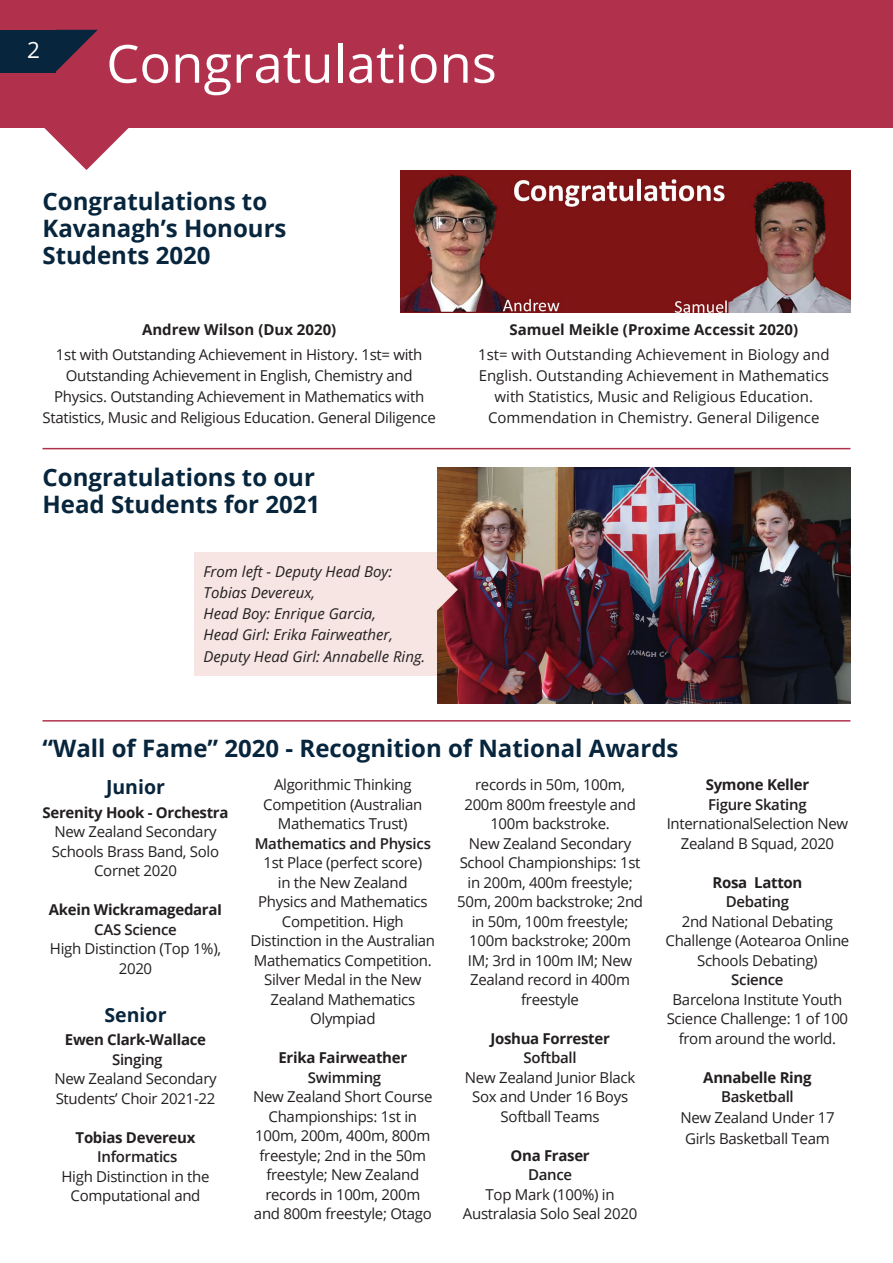
<style>
.page{position:relative;width:893px;height:1263px;background:#fff}
.page>*{position:absolute;margin:0;border:0;box-sizing:border-box;transform-origin:0 0}
.t1{font:52.5px "Open Sans";color:#fff}
.t2{font:700 24px/27px "Open Sans";color:#07253c}
.t3{font:22.5px "Open Sans";color:#fff}
.t4{font:700 19.5px "Open Sans";color:#07253c}
.t5{font:15px/19.5px "Open Sans";letter-spacing:-.02em;color:#231f20;text-align:center}
.t6{font:15px/21px "Open Sans";color:#231f20;text-align:center}
.t7{font:700 15px "Open Sans";letter-spacing:-.02em;color:#231f20}
.t8{font:italic 15px/21px "Open Sans";color:#231f20}
.t9{font:600 15px "Open Sans";letter-spacing:-.02em;color:#231f20}
.t10{font:700 15px "Open Sans";color:#231f20}
</style>
<div class="page">
<div style="left:0;top:0;width:893px;height:128px;background:#b1314d"></div>
<svg style="left:44px;top:128px;width:85px;height:42px"></svg>
<svg style="left:55px;top:30px;width:43px;height:42px"></svg>
<div style="left:0;top:30px;width:55px;height:42px;background:#07253c"></div>
<hr style="left:892px;top:0;width:1px;height:128px;background:#07253c">
<img style="left:401px;top:170px;width:449px;height:142px">
<img style="left:438px;top:468px;width:412px;height:236px">
<div style="left:194px;top:553px;width:243px;height:123px;background:#f6e5e3"></div>
<svg style="left:437px;top:568px;width:21px;height:43px"></svg>
<hr style="left:43px;top:448px;width:807px;height:1px;background:#b1314d">
<hr style="left:43px;top:720px;width:807px;height:2px;background:#b1314d">
<h3 class="t3" style="left:27px;top:35px;width:14px">2</h3>
<h1 class="t1" style="left:106px;top:28px;width:392px">Congratulations</h1>
<h2 class="t2" style="left:43px;top:187px;width:245px">Congratulations to<br>Kavanagh’s Honours<br>Students 2020</h2>
<p class="t10" style="left:142px;top:319px;width:196px">Andrew Wilson (Dux 2020)</p>
<p class="t5" style="left:43px;top:344px;width:395px;line-height:21px">1st with Outstanding Achievement in History. 1st= with Outstanding Achievement in English, Chemistry and Physics. Outstanding Achievement in Mathematics with Statistics, Music and Religious Education. General Diligence</p>
<h2 class="t2" style="left:43px;top:463px;width:279px">Congratulations to our<br>Head Students for 2021</h2>
<p class="t8" style="left:204px;top:561px;width:223px">From left - Deputy Head Boy:<br>Tobias Devereux,<br>Head Boy: Enrique Garcia,<br>Head Girl: Erika Fairweather,<br>Deputy Head Girl: Annabelle Ring.</p>
<p class="t10" style="left:509px;top:319px;width:290px">Samuel Meikle (Proxime Accessit 2020)</p>
<p class="t6" style="left:478px;top:344px;width:353px">1st= with Outstanding Achievement in Biology and English. Outstanding Achievement in Mathematics with Statistics, Music and Religious Education.<br>Commendation in Chemistry. General Diligence</p>
<h2 class="t2" style="left:43px;top:734px;width:637px">“Wall of Fame” 2020 - Recognition of National Awards</h2>
<h3 class="t4" style="left:106px;top:773px;width:60px">Junior</h3>
<p class="t7" style="left:43px;top:801px;width:187px">Serenity Hook - Orchestra</p>
<p class="t5" style="left:52px;top:821px;width:169px">New Zealand Secondary<br>Schools Brass Band, Solo<br>Cornet 2020</p>
<p class="t7" style="left:49px;top:899px;width:175px">Akein WickramagedaraI</p>
<p class="t9" style="left:94px;top:919px;width:84px">CAS Science</p>
<p class="t5" style="left:50px;top:938px;width:173px">High Distinction (Top 1%),<br>2020</p>
<h3 class="t4" style="left:105px;top:1001px;width:63px">Senior</h3>
<p class="t7" style="left:65px;top:1029px;width:143px">Ewen Clark-Wallace</p>
<p class="t9" style="left:112px;top:1049px;width:52px">Singing</p>
<p class="t5" style="left:54px;top:1069px;width:164px;text-align:left">New Zealand Secondary<br>Students’ Choir 2021-22</p>
<p class="t7" style="left:76px;top:1127px;width:121px">Tobias Devereux</p>
<p class="t9" style="left:97px;top:1147px;width:82px">Informatics</p>
<p class="t5" style="left:62px;top:1166px;width:150px">High Distinction in the<br>Computational and</p>
<p class="t5" style="left:263px;top:775px;width:161px">Algorithmic Thinking<br>Competition (Australian<br>Mathematics Trust)</p>
<p class="t9" style="left:255px;top:833px;width:178px">Mathematics and Physics</p>
<p class="t5" style="left:250px;top:853px;width:186px">1st Place (perfect score)<br>in the New Zealand<br>Physics and Mathematics<br>Competition. High<br>Distinction in the Australian<br>Mathematics Competition.<br>Silver Medal in the New<br>Zealand Mathematics<br>Olympiad</p>
<p class="t7" style="left:278px;top:1047px;width:130px">Erika Fairweather</p>
<p class="t9" style="left:308px;top:1067px;width:75px">Swimming</p>
<p class="t5" style="left:253px;top:1087px;width:181px">New Zealand Short Course<br>Championships: 1st in<br>100m, 200m, 400m, 800m freestyle; 2nd in the 50m freestyle; New Zealand records in 100m, 200m and 800m freestyle; Otago</p>
<p class="t5" style="left:457px;top:775px;width:188px">records in 50m, 100m,<br>200m 800m freestyle and<br>100m backstroke.<br>New Zealand Secondary<br>School Championships: 1st in 200m, 400m freestyle;<br>50m, 200m backstroke; 2nd in 50m, 100m freestyle;<br>100m backstroke; 200m<br>IM; 3rd in 100m IM; New<br>Zealand record in 400m freestyle</p>
<p class="t7" style="left:490px;top:1028px;width:121px">Joshua Forrester</p>
<p class="t9" style="left:524px;top:1048px;width:55px">Softball</p>
<p class="t5" style="left:465px;top:1067px;width:172px">New Zealand Junior Black<br>Sox and Under 16 Boys<br>Softball Teams</p>
<p class="t7" style="left:510px;top:1145px;width:81px">Ona Fraser</p>
<p class="t9" style="left:528px;top:1165px;width:46px">Dance</p>
<p class="t5" style="left:463px;top:1184px;width:176px">Top Mark (100%) in<br>Australasia Solo Seal 2020</p>
<p class="t7" style="left:706px;top:774px;width:105px">Symone Keller</p>
<p class="t9" style="left:708px;top:794px;width:100px">Figure Skating</p>
<p class="t5" style="left:667px;top:814px;width:183px">InternationalSelection New<br>Zealand B Squad, 2020</p>
<p class="t7" style="left:712px;top:872px;width:91px">Rosa Latton</p>
<p class="t9" style="left:726px;top:892px;width:65px">Debating</p>
<p class="t5" style="left:665px;top:911px;width:185px">2nd National Debating<br>Challenge (Aotearoa Online<br>Schools Debating)</p>
<p class="t9" style="left:731px;top:970px;width:54px">Science</p>
<p class="t5" style="left:667px;top:989px;width:183px">Barcelona Institute Youth<br>Science Challenge: 1 of 100 from around the world.</p>
<p class="t7" style="left:703px;top:1067px;width:110px">Annabelle Ring</p>
<p class="t9" style="left:721px;top:1087px;width:74px">Basketball</p>
<p class="t5" style="left:680px;top:1107px;width:156px;line-height:21px">New Zealand Under 17<br>Girls Basketball Team</p>
</div>
